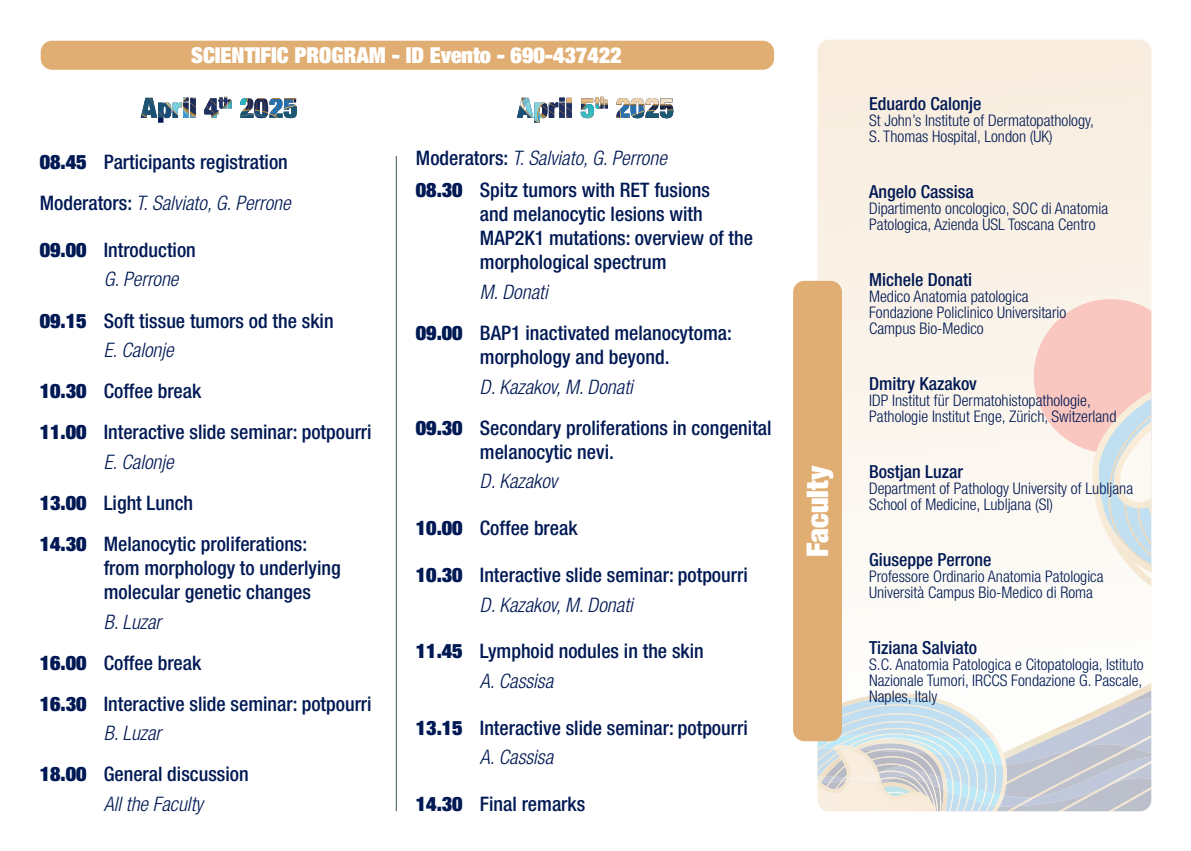
<style>
.page{position:relative;width:1191px;height:851px;background:#fff}
.page>*{position:absolute;margin:0;border:0;box-sizing:border-box;transform-origin:0 0}
.t1{font:900 condensed 30px "Helvetica Neue LT Pro";color:#fff}
.t2{font:900 condensed 22px "Helvetica Neue LT Pro";color:#fff}
.t3{font:500 condensed 20px/41px "Helvetica Neue LT Pro";color:#001954}
.t4{font:italic 300 condensed 20px "Helvetica Neue LT Pro";color:#001954}
.t5{font:500 condensed 18px "Helvetica Neue LT Pro";color:#001954}
.t6{font:300 condensed 16px/16px "Helvetica Neue LT Pro";color:#001954}
.s1{font-weight:900}
.s2{font-weight:300;font-style:italic}
</style>
<div class="page">
<div style="left:817px;top:40px;width:334px;height:259px;background:#f9efe3"></div>
<svg style="left:817px;top:299px;width:334px;height:512px"></svg>
<div style="left:793px;top:281px;width:49px;height:460px;background:#e0ae73;border-radius:11px"></div>
<hr style="left:396px;top:156px;width:1px;height:655px;background:#3c5353">
<div style="left:41px;top:41px;width:733px;height:29px;background:#e0ae73;border-radius:11px"></div>
<img style="left:141px;top:97px;width:156px;height:26px">
<img style="left:517px;top:97px;width:156px;height:26px">
<p class="t2" style="left:191px;top:41px;width:432px">SCIENTIFIC PROGRAM - ID Evento - 690-437422</p>
<p class="t3" style="left:40px;top:141px;width:252px"><span class="s1">08.45</span> Participants registration<br>Moderators: <span class="s2">T. Salviato, G. Perrone</span></p>
<p class="t3" style="left:104px;top:234px;width:94px;line-height:29.6px;text-indent:-64px"><span class="s1">09.00</span> Introduction<br><span class="s2">G. Perrone</span></p>
<p class="t3" style="left:104px;top:305px;width:231px;line-height:29.6px;text-indent:-64px"><span class="s1">09.15</span> Soft tissue tumors od the skin<br><span class="s2">E. Calonje</span></p>
<p class="t3" style="left:40px;top:370px;width:333px"><span class="s1">10.30</span> Coffee break<br><span class="s1">11.00</span> Interactive slide seminar: potpourri</p>
<p class="t3" style="left:40px;top:441px;width:269px;text-indent:64px"><span class="s2">E. Calonje<br></span><span class="s1">13.00</span> Light Lunch<br><span class="s1">14.30</span> Melanocytic proliferations:</p>
<p class="t3" style="left:104px;top:555px;width:238px;line-height:24px">from morphology to underlying molecular genetic changes</p>
<p class="t3" style="left:40px;top:600px;width:333px;text-indent:64px"><span class="s2">B. Luzar<br></span><span class="s1">16.00</span> Coffee break<br><span class="s1">16.30</span> Interactive slide seminar: potpourri</p>
<p class="t3" style="left:40px;top:712px;width:210px;text-indent:64px"><span class="s2">B. Luzar<br></span><span class="s1">18.00</span> General discussion</p>
<p class="t4" style="left:104px;top:792px;width:101px">All the Faculty</p>
<p class="t3" style="left:416px;top:141px;width:295px;line-height:32.4px">Moderators: <span class="s2">T. Salviato, G. Perrone<br></span><span class="s1">08.30</span> Spitz tumors with RET fusions</p>
<p class="t3" style="left:480px;top:202px;width:275px;line-height:24px">and melanocytic lesions with<br>MAP2K1 mutations: overview of the morphological spectrum</p>
<p class="t3" style="left:416px;top:271px;width:317px;text-indent:64px"><span class="s2">M. Donati<br></span><span class="s1">09.00</span> BAP1 inactivated melanocytoma:</p>
<p class="t3" style="left:480px;top:336px;width:191px">morphology and beyond.</p>
<p class="t3" style="left:416px;top:366px;width:357px;text-indent:64px"><span class="s2">D. Kazakov, M. Donati<br></span><span class="s1">09.30</span> Secondary proliferations in congenital</p>
<p class="t3" style="left:480px;top:431px;width:135px">melanocytic nevi.</p>
<p class="t4" style="left:480px;top:470px;width:79px">D. Kazakov</p>
<p class="t3" style="left:416px;top:507px;width:163px"><span class="s1">10.00</span> Coffee break</p>
<p class="t3" style="left:480px;top:559px;width:269px;line-height:29.6px;text-indent:-64px"><span class="s1">10.30</span> Interactive slide seminar: potpourri<br><span class="s2">D. Kazakov, M. Donati</span></p>
<p class="t3" style="left:480px;top:636px;width:225px;line-height:29.6px;text-indent:-64px"><span class="s1">11.45</span> Lymphoid nodules in the skin<br><span class="s2">A. Cassisa</span></p>
<p class="t3" style="left:480px;top:712px;width:269px;line-height:29.6px;text-indent:-64px"><span class="s1">13.15</span> Interactive slide seminar: potpourri<br><span class="s2">A. Cassisa</span></p>
<p class="t3" style="left:416px;top:783px;width:171px"><span class="s1">14.30</span> Final remarks</p>
<h1 class="t1" style="left:798px;top:556px;width:92px;rotate:-90deg">Faculty</h1>
<p class="t5" style="left:869px;top:92px;width:114px">Eduardo Calonje</p>
<p class="t6" style="left:869px;top:112px;width:226px">St John’s Institute of Dermatopathology,<br>S. Thomas Hospital, London (UK)</p>
<p class="t5" style="left:869px;top:181px;width:106px">Angelo Cassisa</p>
<p class="t6" style="left:869px;top:200px;width:241px">Dipartimento oncologico, SOC di Anatomia<br>Patologica, Azienda USL Toscana Centro</p>
<p class="t5" style="left:869px;top:269px;width:104px">Michele Donati</p>
<p class="t6" style="left:869px;top:288px;width:199px">Medico Anatomia patologica<br>Fondazione Policlinico Universitario<br>Campus Bio-Medico</p>
<p class="t5" style="left:869px;top:373px;width:109px">Dmitry Kazakov</p>
<p class="t6" style="left:869px;top:392px;width:249px">IDP Institut für Dermatohistopathologie,<br>Pathologie Institut Enge, Zürich, Switzerland</p>
<p class="t5" style="left:869px;top:461px;width:95px">Bostjan Luzar</p>
<p class="t6" style="left:869px;top:480px;width:265px">Department of Pathology University of Lubljana<br>School of Medicine, Lubljana (SI)</p>
<p class="t5" style="left:869px;top:549px;width:124px">Giuseppe Perrone</p>
<p class="t6" style="left:869px;top:568px;width:236px">Professore Ordinario Anatomia Patologica<br>Università Campus Bio-Medico di Roma</p>
<p class="t5" style="left:869px;top:637px;width:109px">Tiziana Salviato</p>
<p class="t6" style="left:869px;top:656px;width:276px;text-align:justify">S.C. Anatomia Patologica e Citopatologia, Istituto Nazionale Tumori, IRCCS Fondazione G. Pascale, Naples, Italy</p>
</div>
